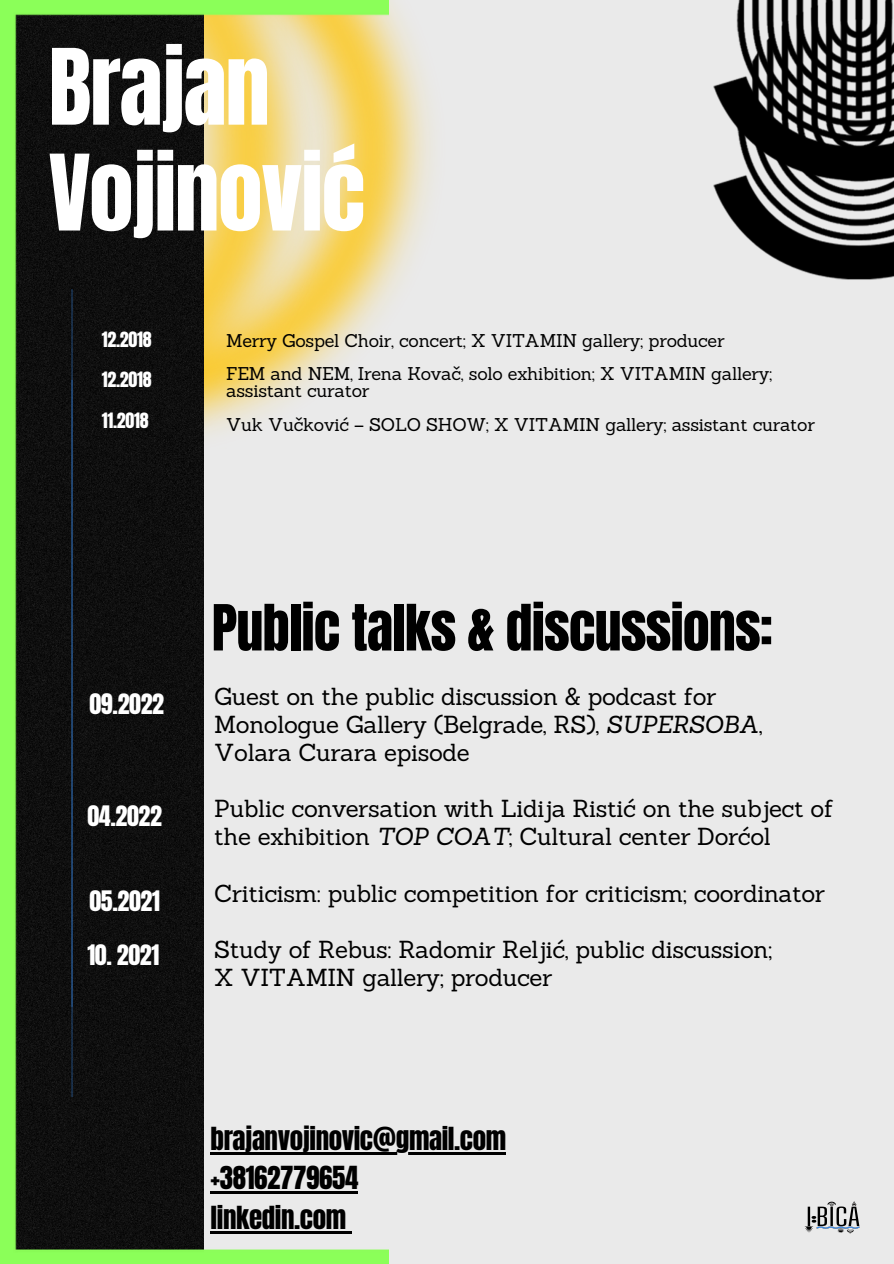
<style>
.page{position:relative;width:894px;height:1264px;background:#fff}
.page>*{position:absolute;margin:0;border:0;box-sizing:border-box;transform-origin:0 0}
.t1{font:89.4px "Anton";letter-spacing:-.015em;color:#fff}
.t2{font:54px "Anton";letter-spacing:-.015em;color:#000}
.t3{font:27px/39.3px "Anton";letter-spacing:-.015em;color:#000}
.t4{font:24px/28.2px "Sanchez";letter-spacing:-.015em;color:#000}
.t5{font:24px "Anton";letter-spacing:-.015em;color:#fff}
.t6{font:18px "Sanchez";letter-spacing:-.015em;color:#000}
.t7{font:18px "Anton";letter-spacing:-.015em;color:#fff}
.s1{font-style:italic}
</style>
<div class="page">
<div style="left:0;top:0;width:893px;height:1263px;background:#eaeaea"></div>
<img style="left:388px;top:0;width:43px;height:300px">
<img style="left:804px;top:1201px;width:55px;height:32px">
<img style="left:713px;top:0;width:180px;height:280px">
<hr style="left:210px;top:1152px;width:296px;height:2px;background:#000">
<img style="left:0;top:0;width:388px;height:1263px">
<p class="t1" style="left:49px;top:23px;width:223px">Brajan</p>
<p class="t1" style="left:49px;top:129px;width:318px">Vojinović</p>
<p class="t7" style="left:102px;top:326px;width:51px">12.2018</p>
<p class="t7" style="left:102px;top:367px;width:51px">12.2018</p>
<p class="t7" style="left:102px;top:407px;width:49px">11.2018</p>
<p class="t6" style="left:226px;top:328px;width:500px">Merry Gospel Choir, concert; X VITAMIN gallery; producer</p>
<p class="t6" style="left:226px;top:362px;width:547px">FEM and NEM, Irena Kovač, solo exhibition; X VITAMIN gallery;</p>
<p class="t6" style="left:226px;top:379px;width:145px">assistant curator</p>
<p class="t6" style="left:226px;top:413px;width:590px">Vuk Vučković – SOLO SHOW; X VITAMIN gallery; assistant curator</p>
<p class="t5" style="left:89px;top:686px;width:76px">09.2022</p>
<p class="t5" style="left:87px;top:799px;width:76px">04.2022</p>
<p class="t5" style="left:89px;top:883px;width:72px">05.2021</p>
<p class="t5" style="left:87px;top:937px;width:73px">10. 2021</p>
<p class="t2" style="left:212px;top:589px;width:562px">Public talks &amp; discussions:</p>
<p class="t4" style="left:214px;top:681px;width:503px">Guest on the public discussion &amp; podcast for</p>
<p class="t4" style="left:214px;top:710px;width:549px">Monologue Gallery (Belgrade, RS), <span class="s1">SUPERSOBA</span>,</p>
<p class="t4" style="left:214px;top:738px;width:257px">Volara Curara episode</p>
<p class="t4" style="left:214px;top:794px;width:620px">Public conversation with Lidija Ristić on the subject of the exhibition <span class="s1">TOP COAT</span>; Cultural center Dorćol</p>
<p class="t4" style="left:214px;top:878px;width:612px">Criticism: public competition for criticism; coordinator</p>
<p class="t4" style="left:214px;top:935px;width:559px">Study of Rebus: Radomir Reljić, public discussion;</p>
<p class="t4" style="left:214px;top:963px;width:339px">X VITAMIN gallery; producer</p>
<p class="t3" style="left:210px;top:1119px;width:297px">brajanvojinovic@gmail.com +38162779654</p>
<p class="t3" style="left:210px;top:1198px;width:137px">linkedin.com</p>
</div>
